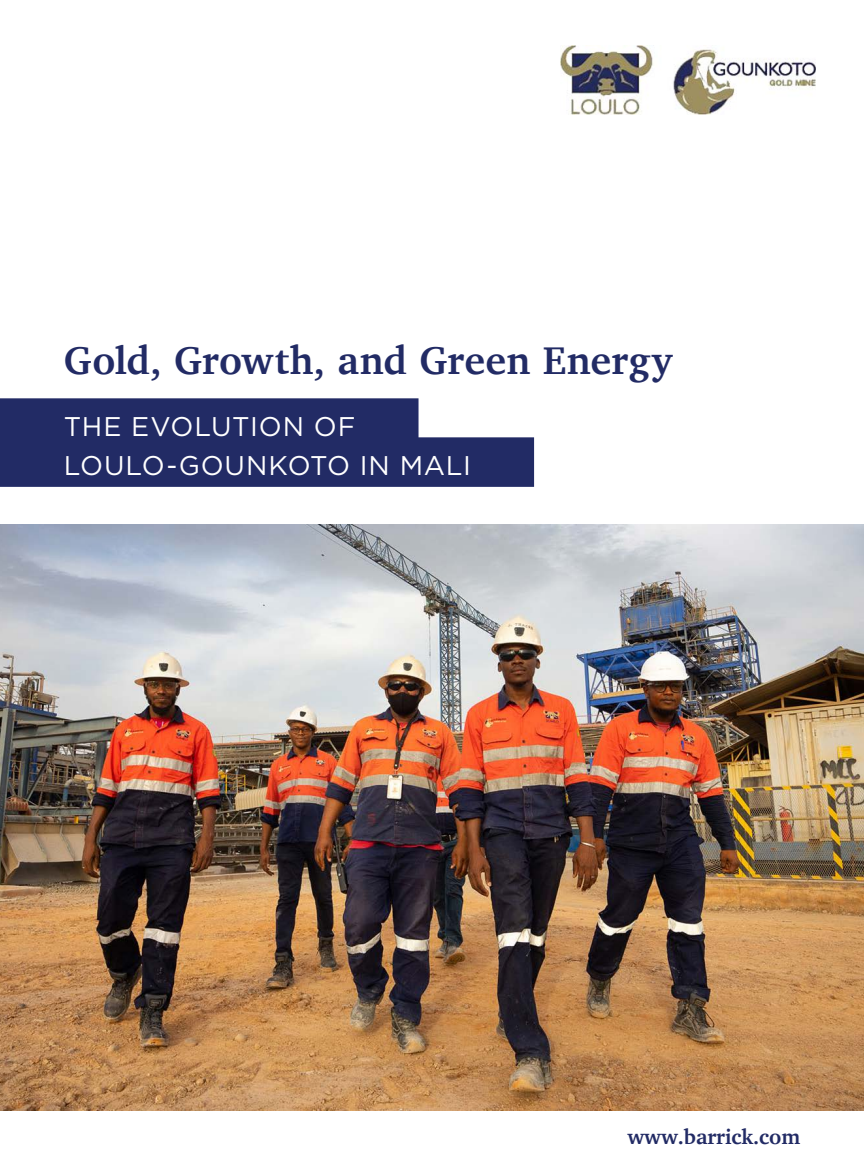
<style>
.page{position:relative;width:864px;height:1174px;background:#fff}
.page>*{position:absolute;margin:0;border:0;box-sizing:border-box;transform-origin:0 0}
.Cover_company_name{font:700 39.6px "Charter";letter-spacing:.005em;color:#222b65}
.Cover_headline{font:27px "Gotham";letter-spacing:.025em;color:#fff}
.URL{font:700 21px "Charter";color:#222b65}
</style>
<div class="page">
<img style="left:0;top:524px;width:863px;height:586px">
<div style="left:0;top:398px;width:418px;height:50px;background:#222b65"></div>
<div style="left:0;top:437px;width:534px;height:50px;background:#222b65"></div>
<img style="left:560px;top:46px;width:255px;height:68px">
<p class="Cover_company_name" style="left:64px;top:336px;width:609px">Gold, Growth, and Green Energy</p>
<p class="Cover_headline" style="left:64px;top:409px;width:293px">THE EVOLUTION OF</p>
<p class="Cover_headline" style="left:64px;top:448px;width:408px">LOULO-GOUNKOTO IN MALI</p>
<p class="URL" style="left:627px;top:1123px;width:174px">www.barrick.com</p>
</div>
